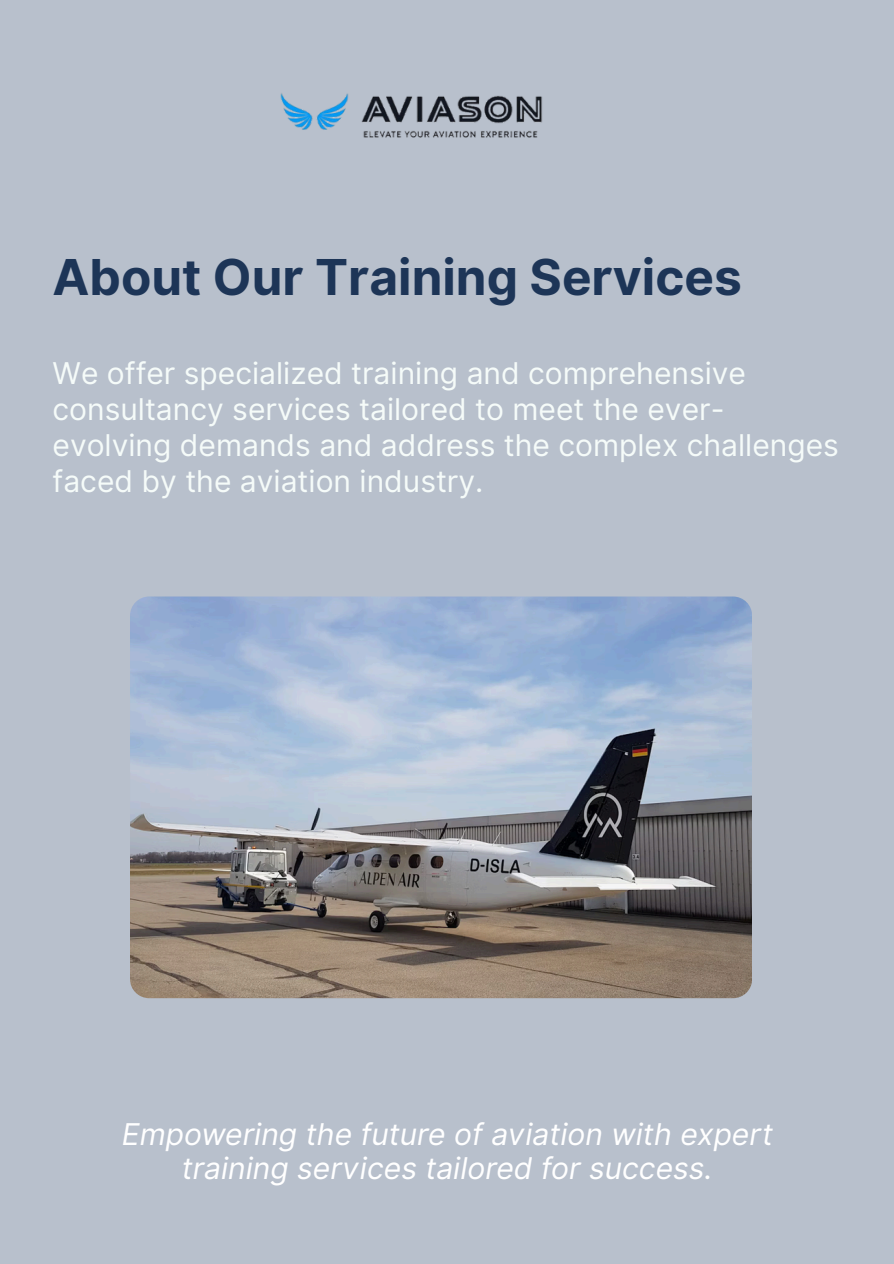
<style>
.page{position:relative;width:894px;height:1264px;background:#fff}
.page>*{position:absolute;margin:0;border:0;box-sizing:border-box;transform-origin:0 0}
.t1{font:700 49.5px "Inter";color:#1d3557}
.t2{font:30px/36px "Inter";color:#f5fbf9}
.t3{font:italic 30px/34.8px "Inter";color:#fff;text-align:center}
</style>
<div class="page">
<div style="left:0;top:0;width:893px;height:1263px;background:#b8c0cc"></div>
<img style="left:280px;top:93px;width:263px;height:45px">
<img style="left:130px;top:596px;width:621px;height:402px;border-radius:19px">
<p class="t1" style="left:53px;top:248px;width:690px">About Our Training Services</p>
<h1 class="t2" style="left:53px;top:354px;width:787px">We offer specialized training and comprehensive consultancy services tailored to meet the ever&shy;evolving demands and address the complex challenges faced by the aviation industry.</h1>
<p class="t3" style="left:122px;top:1116px;width:652px">Empowering the future of aviation with expert training services tailored for success.</p>
</div>
